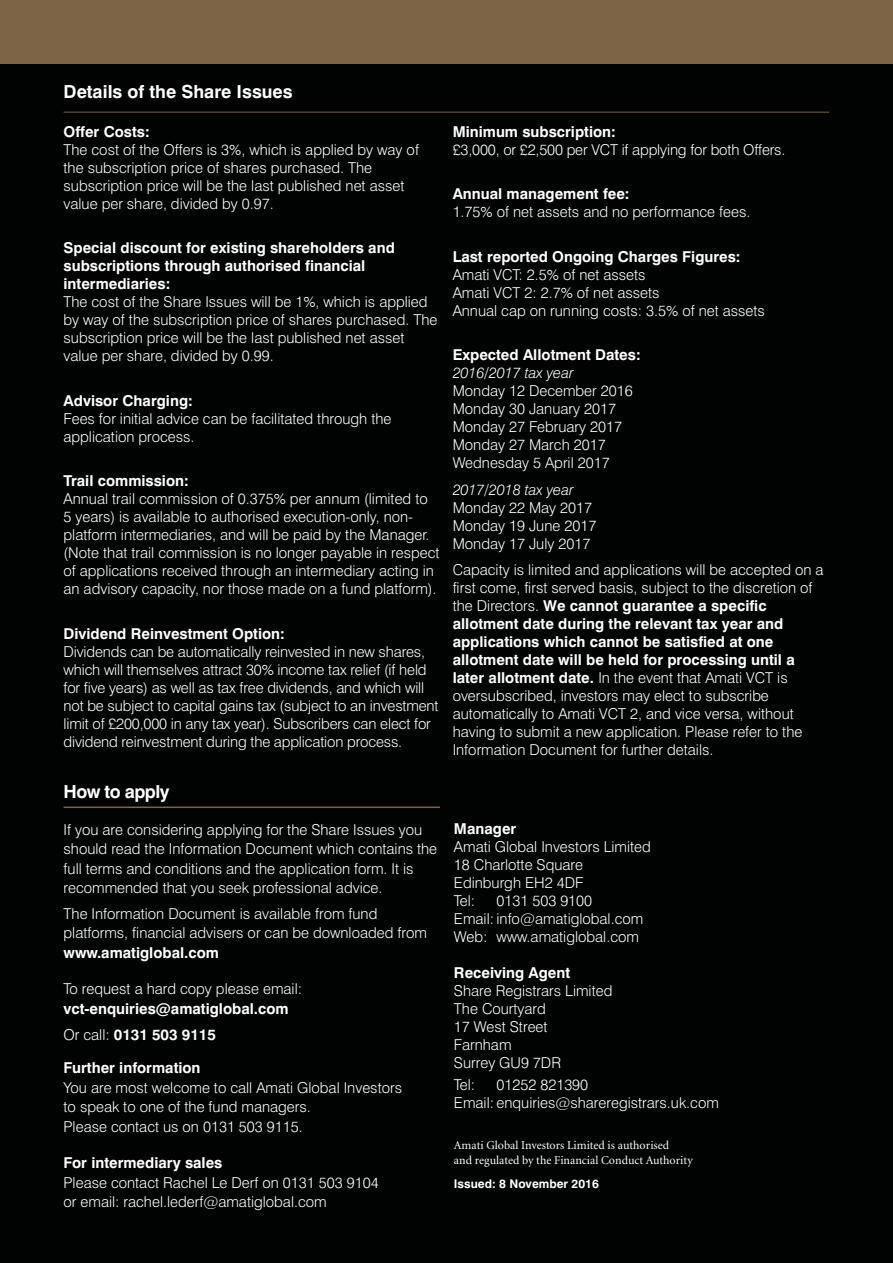
<style>
.page{position:relative;width:893px;height:1263px;background:#fff}
.page>*{position:absolute;margin:0;border:0;box-sizing:border-box;transform-origin:0 0}
.t1{font:700 18px "Swiss 721 BT";color:#fff}
.t2{font:700 18px "Swiss 721 BT";letter-spacing:-.03em;color:#fff}
.t3{font:300 15px/18px "Swiss 721 BT";color:#fff}
.t4{font:700 15px/18px "Swiss 721 BT";color:#fff}
.t5{font:italic 300 15px "Swiss 721 BT";color:#fff}
.t6{font:12px/15px "Minion";color:#fff}
.t7{font:700 12px "Swiss 721 BT";color:#fff}
.s1{font-weight:300}
.s2{font-weight:700}
</style>
<div class="page">
<div style="left:0;top:64px;width:892px;height:1199px;background:#010202"></div>
<div style="left:0;top:0;width:892px;height:64px;background:#7e6447"></div>
<hr style="left:64px;top:807px;width:376px;height:1px;background:#7e6447">
<hr style="left:64px;top:112px;width:765px;height:1px;background:#7e6447">
<p class="t1" style="left:64px;top:85px;width:231px">Details of the Share Issues</p>
<p class="t4" style="left:64px;top:124px;width:88px">Offer Costs:</p>
<p class="t3" style="left:64px;top:142px;width:357px">The cost of the Offers is 3%, which is applied by way of the subscription price of shares purchased. The subscription price will be the last published net asset value per share, divided by 0.97.</p>
<p class="t4" style="left:64px;top:241px;width:333px">Special discount for existing shareholders and subscriptions through authorised financial intermediaries:</p>
<p class="t3" style="left:64px;top:295px;width:375px">The cost of the Share Issues will be 1%, which is applied by way of the subscription price of shares purchased. The subscription price will be the last published net asset value per share, divided by 0.99.</p>
<p class="t4" style="left:64px;top:393px;width:131px">Advisor Charging:</p>
<p class="t3" style="left:64px;top:411px;width:329px">Fees for initial advice can be facilitated through the application process.</p>
<p class="t4" style="left:64px;top:474px;width:127px">Trail commission:</p>
<p class="t3" style="left:64px;top:492px;width:377px">Annual trail commission of 0.375% per annum (limited to<br>5 years) is available to authorised execution-only, non&shy;platform intermediaries, and will be paid by the Manager. (Note that trail commission is no longer payable in respect of applications received through an intermediary acting in an advisory capacity, nor those made on a fund platform).</p>
<p class="t4" style="left:64px;top:626px;width:223px">Dividend Reinvestment Option:</p>
<p class="t3" style="left:64px;top:644px;width:377px">Dividends can be automatically reinvested in new shares, which will themselves attract 30% income tax relief (if held for five years) as well as tax free dividends, and which will not be subject to capital gains tax (subject to an investment limit of £200,000 in any tax year). Subscribers can elect for dividend reinvestment during the application process.</p>
<p class="t2" style="left:64px;top:785px;width:107px">How to apply</p>
<p class="t3" style="left:64px;top:821px;width:375px;line-height:19.5px">If you are considering applying for the Share Issues you should read the Information Document which contains the full terms and conditions and the application form. It is recommended that you seek professional advice.</p>
<p class="t3" style="left:64px;top:905px;width:365px;line-height:19.5px">The Information Document is available from fund platforms, financial advisers or can be downloaded from</p>
<p class="t4" style="left:64px;top:945px;width:157px">www.amatiglobal.com</p>
<p class="t3" style="left:64px;top:982px;width:240px">To request a hard copy please email:</p>
<p class="t4" style="left:64px;top:997px;width:227px;line-height:26px">vct-enquiries@amatiglobal.com<br><span class="s1">Or call:</span> 0131 503 9115</p>
<p class="t4" style="left:64px;top:1061px;width:138px">Further information</p>
<p class="t3" style="left:64px;top:1079px;width:340px;line-height:19.5px">You are most welcome to call Amati Global Investors to speak to one of the fund managers.<br>Please contact us on 0131 503 9115.</p>
<p class="t4" style="left:64px;top:1156px;width:160px">For intermediary sales</p>
<p class="t3" style="left:64px;top:1174px;width:317px;line-height:19.5px">Please contact Rachel Le Derf on 0131 503 9104 or email: rachel.lederf@amatiglobal.com</p>
<p class="t4" style="left:453px;top:124px;width:165px">Minimum subscription:</p>
<p class="t3" style="left:453px;top:142px;width:334px">£3,000, or £2,500 per VCT if applying for both Offers.</p>
<p class="t4" style="left:453px;top:187px;width:178px">Annual management fee:</p>
<p class="t3" style="left:453px;top:205px;width:299px">1.75% of net assets and no performance fees.</p>
<p class="t4" style="left:453px;top:249px;width:289px">Last reported Ongoing Charges Figures:</p>
<p class="t3" style="left:453px;top:267px;width:314px">Amati VCT: 2.5% of net assets<br>Amati VCT 2: 2.7% of net assets<br>Annual cap on running costs: 3.5% of net assets</p>
<p class="t4" style="left:453px;top:348px;width:189px">Expected Allotment Dates:</p>
<p class="t5" style="left:453px;top:366px;width:122px">2016/2017 tax year</p>
<p class="t3" style="left:453px;top:384px;width:182px">Monday 12 December 2016<br>Monday 30 January 2017<br>Monday 27 February 2017<br>Monday 27 March 2017<br>Wednesday 5 April 2017</p>
<p class="t5" style="left:453px;top:482px;width:122px">2017/2018 tax year</p>
<p class="t3" style="left:453px;top:500px;width:145px">Monday 22 May 2017<br>Monday 19 June 2017<br>Monday 17 July 2017</p>
<p class="t3" style="left:453px;top:563px;width:372px">Capacity is limited and applications will be accepted on a first come, first served basis, subject to the discretion of the Directors. <span class="s2">We cannot guarantee a specific allotment date during the relevant tax year and applications which cannot be satisfied at one allotment date will be held for processing until a later allotment date.</span> In the event that Amati VCT is oversubscribed, investors may elect to subscribe automatically to Amati VCT 2, and vice versa, without having to submit a new application. Please refer to the Information Document for further details.</p>
<p class="t4" style="left:454px;top:821px;width:64px">Manager</p>
<p class="t3" style="left:454px;top:839px;width:198px">Amati Global Investors Limited<br>18 Charlotte Square<br>Edinburgh EH2 4DF<br>Tel:</p>
<p class="t3" style="left:454px;top:893px;width:191px;text-align:center">0131 503 9100<br>Email: info@amatiglobal.com<br>Web: www.amatiglobal.com</p>
<p class="t4" style="left:454px;top:965px;width:118px">Receiving Agent</p>
<p class="t3" style="left:454px;top:983px;width:160px">Share Registrars Limited<br>The Courtyard<br>17 West Street<br>Farnham<br>Surrey GU9 7DR</p>
<p class="t3" style="left:454px;top:1077px;width:23px">Tel:</p>
<p class="t3" style="left:454px;top:1077px;width:266px;text-indent:43px">01252 821390<br>Email: enquiries@shareregistrars.uk.com</p>
<p class="t6" style="left:454px;top:1138px;width:240px">Amati Global Investors Limited is authorised<br>and regulated by the Financial Conduct Authority</p>
<p class="t7" style="left:454px;top:1179px;width:146px">Issued: 8 November 2016</p>
</div>
